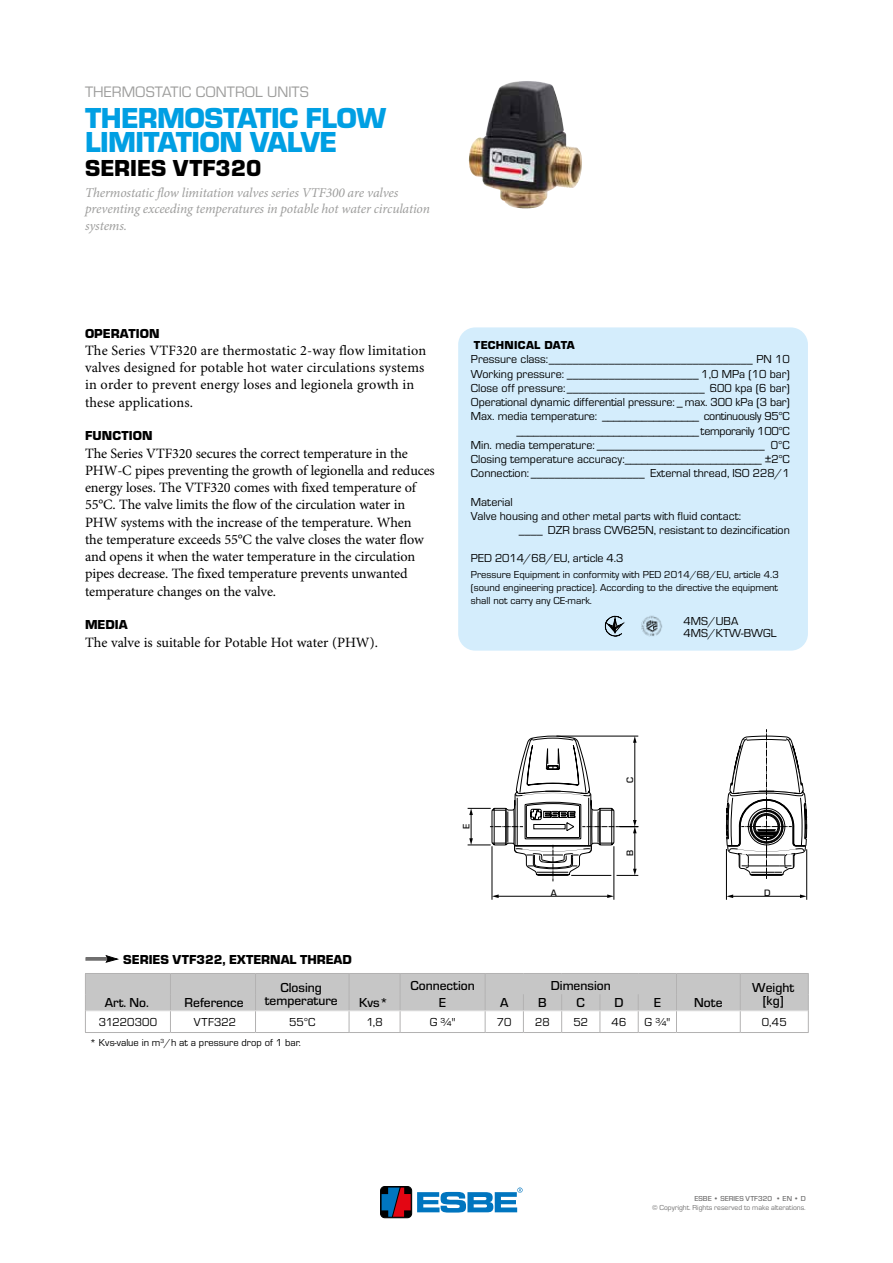
<style>
.page{position:relative;width:893px;height:1263px;background:#fff}
.page>*{position:absolute;margin:0;border:0;box-sizing:border-box;transform-origin:0 0}
.t1{font:700 30px/24px "ESBE Eurostile";letter-spacing:-.02em;color:#009fe3}
.t2{font:700 24px "ESBE Eurostile";color:#000}
.t3{font:15.75px "ESBE Eurostile";color:#9d9d9c}
.t4{font:14.25px/17.2px "Minion Pro";letter-spacing:-.01em;color:#000}
.t5{font:14.25px/17.2px "Minion Pro";letter-spacing:.01em;color:#000}
.t6{font:italic 13.5px/16.5px "Minion Pro";letter-spacing:-.01em;color:#9d9d9c}
.t7{font:500 13.5px/13.5px "ESBE Eurostile";color:#000;text-align:center}
.t8{font:700 13.5px "ESBE Eurostile";color:#000}
.t9{font:12px/14.2px "ESBE Eurostile";color:#000;text-align:right}
.t10{font:700 12px "ESBE Eurostile";letter-spacing:.025em;color:#000}
.t11{font:10.5px/12.6px "ESBE Eurostile";color:#000;text-align:justify}
.t12{font:500 9.6px "ESBE Eurostile";color:#000}
.t13{font:7.5px "ESBE Eurostile";color:#706f6f}
.t14{font:500 7.5px "ESBE Eurostile";color:#706f6f}
</style>
<div class="page">
<img style="left:492px;top:81px;width:36px;height:26px">
<svg style="left:726px;top:729px;width:81px;height:150px"></svg>
<hr style="left:806px;top:849px;width:1px;height:51px;background:#000">
<hr style="left:726px;top:849px;width:1px;height:51px;background:#000">
<hr style="left:614px;top:846px;width:1px;height:54px;background:#000">
<hr style="left:492px;top:846px;width:1px;height:54px;background:#000">
<hr style="left:497px;top:896px;width:111px;height:1px;background:#000">
<svg style="left:492px;top:894px;width:7px;height:4px"></svg>
<svg style="left:607px;top:894px;width:7px;height:4px"></svg>
<hr style="left:732px;top:896px;width:69px;height:1px;background:#000">
<svg style="left:726px;top:894px;width:7px;height:4px"></svg>
<svg style="left:800px;top:894px;width:7px;height:4px"></svg>
<svg style="left:468px;top:735px;width:170px;height:146px"></svg>
<div style="left:86px;top:958px;width:21px;height:2px;border:1px solid #706f6f"></div>
<svg style="left:105px;top:955px;width:14px;height:8px"></svg>
<div style="left:458px;top:327px;width:350px;height:324px;background:#d4edfc;border-radius:17px"></div>
<hr style="left:85px;top:1032px;width:85px;height:1px;background:#b3b2b2">
<hr style="left:170px;top:1032px;width:85px;height:1px;background:#b3b2b2">
<hr style="left:400px;top:1032px;width:85px;height:1px;background:#b3b2b2">
<hr style="left:485px;top:1032px;width:38px;height:1px;background:#b3b2b2">
<hr style="left:523px;top:1032px;width:39px;height:1px;background:#b3b2b2">
<hr style="left:676px;top:1032px;width:64px;height:1px;background:#b3b2b2">
<hr style="left:740px;top:1032px;width:69px;height:1px;background:#b3b2b2">
<hr style="left:255px;top:1032px;width:94px;height:1px;background:#b3b2b2">
<hr style="left:349px;top:1032px;width:51px;height:1px;background:#b3b2b2">
<hr style="left:562px;top:1032px;width:38px;height:1px;background:#b3b2b2">
<hr style="left:600px;top:1032px;width:38px;height:1px;background:#b3b2b2">
<hr style="left:638px;top:1032px;width:38px;height:1px;background:#b3b2b2">
<svg style="left:85px;top:973px;width:724px;height:59px"></svg>
<hr style="left:86px;top:1010px;width:84px;height:1px;background:#dadada">
<hr style="left:170px;top:1010px;width:85px;height:1px;background:#dadada">
<hr style="left:255px;top:1010px;width:94px;height:1px;background:#dadada">
<hr style="left:349px;top:1010px;width:51px;height:1px;background:#dadada">
<hr style="left:400px;top:1010px;width:85px;height:1px;background:#dadada">
<hr style="left:485px;top:1010px;width:38px;height:1px;background:#dadada">
<hr style="left:523px;top:1010px;width:39px;height:1px;background:#dadada">
<hr style="left:562px;top:1010px;width:38px;height:1px;background:#dadada">
<hr style="left:600px;top:1010px;width:38px;height:1px;background:#dadada">
<hr style="left:638px;top:1010px;width:38px;height:1px;background:#dadada">
<hr style="left:676px;top:1010px;width:64px;height:1px;background:#dadada">
<hr style="left:740px;top:1010px;width:68px;height:1px;background:#dadada">
<svg style="left:605px;top:616px;width:17px;height:21px"></svg>
<img style="left:641px;top:616px;width:21px;height:21px">
<div style="left:380px;top:1186px;width:32px;height:32px;border:1px solid #000;border-radius:4px"></div>
<svg style="left:382px;top:1187px;width:29px;height:30px"></svg>
<svg style="left:417px;top:1187px;width:106px;height:25px"></svg>
<h3 class="t3" style="left:85px;top:83px;width:225px">THERMOSTATIC CONTROL UNITS</h3>
<h1 class="t1" style="left:85px;top:107px;width:303px">THERMOSTATIC FLOW<br>LIMITATION VALVE</h1>
<h2 class="t2" style="left:85px;top:155px;width:178px">SERIES VTF320</h2>
<p class="t6" style="left:85px;top:185px;width:346px">Thermostatic flow limitation valves series VTF300 are valves preventing exceeding temperatures in potable hot water circulation systems.</p>
<p class="t8" style="left:85px;top:326px;width:76px">OPERATION</p>
<p class="t5" style="left:85px;top:342px;width:343px">The Series VTF320 are thermostatic 2-way flow limitation valves designed for potable hot water circulations systems in order to prevent energy loses and legionela growth in these applications.</p>
<p class="t8" style="left:85px;top:428px;width:69px">FUNCTION</p>
<p class="t4" style="left:85px;top:445px;width:351px">The Series VTF320 secures the correct temperature in the PHW-C pipes preventing the growth of legionella and reduces energy loses. The VTF320 comes with fixed temperature of 55°C. The valve limits the flow of the circulation water in PHW systems with the increase of the temperature. When<br>the temperature exceeds 55°C the valve closes the water flow and opens it when the water temperature in the circulation pipes decrease. The fixed temperature prevents unwanted temperature changes on the valve.</p>
<p class="t8" style="left:85px;top:617px;width:44px">MEDIA</p>
<p class="t4" style="left:85px;top:634px;width:294px">The valve is suitable for Potable Hot water (PHW).</p>
<p class="t10" style="left:474px;top:339px;width:102px">TECHNICAL DATA</p>
<p class="t9" style="left:471px;top:353px;width:320px">Pressure class:__________________________________ PN 10<br>Working pressure: ______________________ 1,0 MPa (10 bar)<br>Close off pressure:_______________________ 600 kpa (6 bar)<br>Operational dynamic differential pressure: _ max. 300 kPa (3 bar)<br>Max. media temperature: _________________ continuously 95°C ________________________________temporarily 100°C<br>Min. media temperature: ____________________________ 0°C Closing temperature accuracy:________________________ ±2°C Connection: ___________________ External thread, ISO 228/1</p>
<p class="t9" style="left:471px;top:495px;width:43px">Material</p>
<p class="t9" style="left:471px;top:509px;width:272px">Valve housing and other metal parts with fluid contact:</p>
<p class="t9" style="left:519px;top:523px;width:272px">____ DZR brass CW625N, resistant to dezincification</p>
<p class="t9" style="left:471px;top:551px;width:154px">PED 2014/68/EU, article 4.3</p>
<p class="t11" style="left:471px;top:569px;width:309px">Pressure Equipment in conformity with PED 2014/68/EU, article 4.3 (sound engineering practice). According to the directive the equipment shall not carry any CE-mark.</p>
<p class="t9" style="left:684px;top:615px;width:95px;line-height:12px;text-align:left">4MS/UBA<br>4MS/KTW-BWGL</p>
<p class="t12" style="left:461px;top:829px;width:7px;rotate:-90deg">E</p>
<p class="t12" style="left:625px;top:783px;width:7px;rotate:-90deg">C</p>
<p class="t12" style="left:625px;top:856px;width:8px;rotate:-90deg">B</p>
<p class="t12" style="left:551px;top:887px;width:7px">A</p>
<p class="t12" style="left:764px;top:887px;width:8px">D</p>
<p class="t8" style="left:123px;top:952px;width:230px">SERIES VTF322, EXTERNAL THREAD</p>
<p class="t7" style="left:265px;top:980px;width:74px">Closing temperature</p>
<p class="t7" style="left:410px;top:979px;width:66px">Connection</p>
<p class="t7" style="left:551px;top:979px;width:61px">Dimension</p>
<p class="t7" style="left:752px;top:980px;width:43px">Weight</p>
<p class="t7" style="left:105px;top:995px;width:46px">Art. No.</p>
<p class="t7" style="left:185px;top:995px;width:60px">Reference</p>
<p class="t7" style="left:359px;top:995px;width:31px">Kvs*</p>
<p class="t7" style="left:439px;top:995px;width:9px">E</p>
<p class="t7" style="left:500px;top:995px;width:10px">A</p>
<p class="t7" style="left:538px;top:995px;width:10px">B</p>
<p class="t7" style="left:577px;top:995px;width:10px">C</p>
<p class="t7" style="left:615px;top:995px;width:11px">D</p>
<p class="t7" style="left:654px;top:995px;width:9px">E</p>
<p class="t7" style="left:694px;top:995px;width:30px">Note</p>
<p class="t7" style="left:763px;top:994px;width:23px">[kg]</p>
<p class="t9" style="left:99px;top:1015px;width:60px">31220300</p>
<p class="t9" style="left:194px;top:1015px;width:44px">VTF322</p>
<p class="t9" style="left:289px;top:1015px;width:28px">55°C</p>
<p class="t9" style="left:366px;top:1015px;width:18px">1,8</p>
<p class="t9" style="left:430px;top:1015px;width:27px">G ¾"</p>
<p class="t9" style="left:497px;top:1015px;width:16px">70</p>
<p class="t9" style="left:535px;top:1015px;width:16px">28</p>
<p class="t9" style="left:573px;top:1015px;width:16px">52</p>
<p class="t9" style="left:612px;top:1015px;width:16px">46</p>
<p class="t9" style="left:644px;top:1015px;width:27px">G ¾"</p>
<p class="t9" style="left:762px;top:1015px;width:26px">0,45</p>
<p class="t11" style="left:90px;top:1036px;width:213px">* Kvs-value in m<sup>3</sup>/h at a pressure drop of 1 bar.</p>
<p class="t14" style="left:695px;top:1194px;width:113px">ESBE • SERIES VTF320 • EN • D</p>
<p class="t13" style="left:652px;top:1203px;width:155px">© Copyright. Rights reserved to make alterations.</p>
</div>
